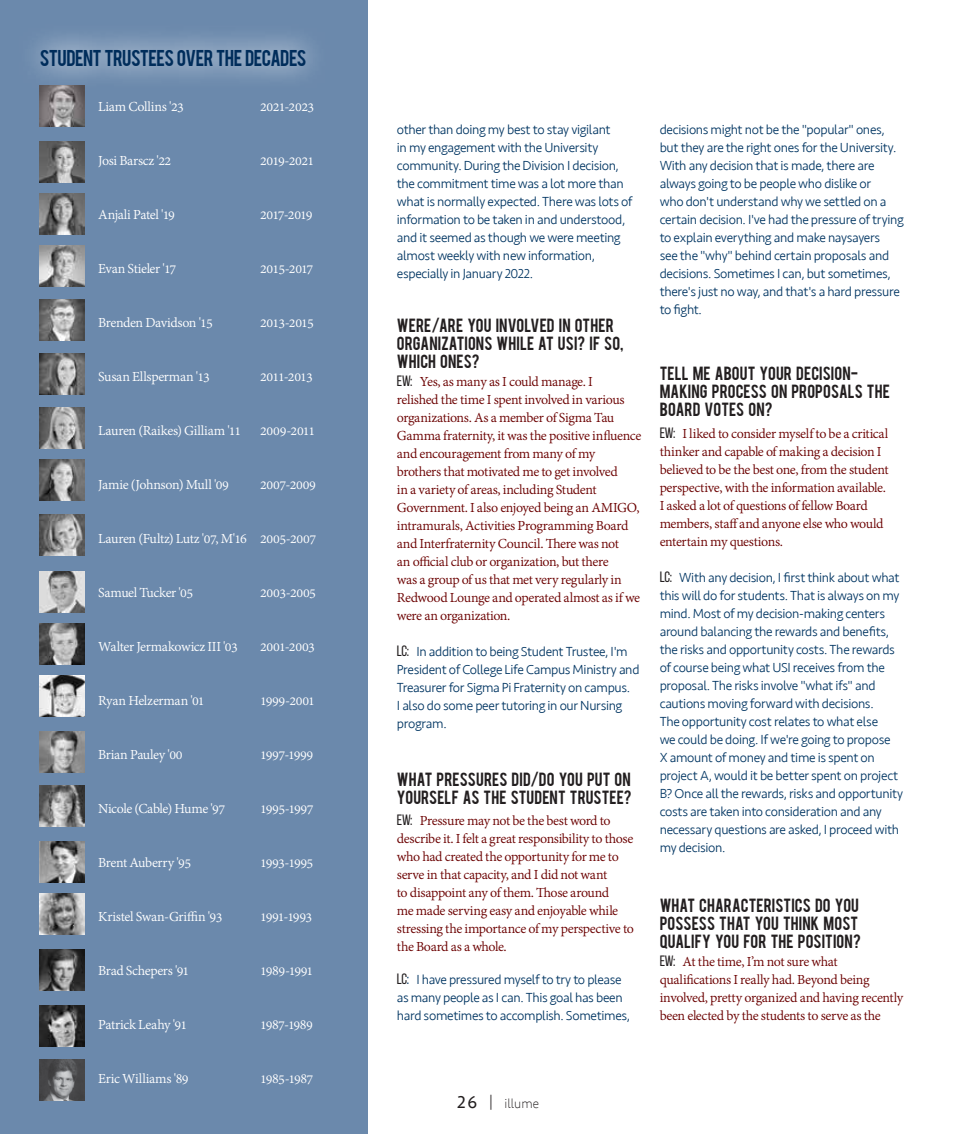
<style>
.page{position:relative;width:972px;height:1134px;background:#fff}
.page>*{position:absolute;margin:0;border:0;box-sizing:border-box;transform-origin:0 0}
.t1{font:18px "Bebas";letter-spacing:-.03em;color:#002d5b}
.t2{font:15px/18px "Adobe Devanagari";letter-spacing:-.025em;color:#6b0101}
.t3{font:15px "Adobe Devanagari";letter-spacing:-.025em;color:#fff}
.t4{font:15px/18px "Bebas";letter-spacing:.01em;color:#231f20}
.t5{font:15px "Adobe Devanagari";letter-spacing:-.06em;color:#fff}
.t6{font:15px "Adobe Devanagari";letter-spacing:-.045em;color:#fff}
.t7{font:15px "Adobe Devanagari";letter-spacing:-.065em;color:#fff}
.t8{font:15px "Adobe Devanagari";letter-spacing:-.055em;color:#fff}
.t9{font:15px "Adobe Devanagari";letter-spacing:-.05em;color:#fff}
.t10{font:300 13.5px/18px "Seravek";letter-spacing:-.025em;color:#003562}
.t11{font:200 13.5px "Seravek";color:#231f20}
.s1{font-family:"Bebas Neue";color:#231f20}
.s2{font-family:"Bebas Neue";font-weight:400;font-size:15px;color:#231f20}
.s3{font-family:"Bebas Neue";font-weight:400;font-size:15px}
.s4{font-weight:400;font-size:18px}
.s5{font-weight:300;font-size:15px}
</style>
<div class="page">
<div style="left:0;top:0;width:367px;height:1134px;background:#6b89ac"></div>
<img style="left:40px;top:1059px;width:45px;height:42px">
<img style="left:40px;top:1005px;width:45px;height:42px">
<img style="left:40px;top:949px;width:45px;height:41px">
<img style="left:40px;top:893px;width:45px;height:41px">
<img style="left:40px;top:841px;width:45px;height:41px">
<img style="left:40px;top:785px;width:45px;height:41px">
<img style="left:40px;top:731px;width:45px;height:41px">
<img style="left:40px;top:675px;width:45px;height:41px">
<img style="left:40px;top:623px;width:45px;height:41px">
<img style="left:40px;top:571px;width:45px;height:41px">
<img style="left:40px;top:515px;width:45px;height:41px">
<img style="left:40px;top:459px;width:45px;height:41px">
<img style="left:40px;top:407px;width:45px;height:41px">
<img style="left:40px;top:353px;width:45px;height:41px">
<img style="left:40px;top:299px;width:45px;height:41px">
<img style="left:40px;top:245px;width:45px;height:41px">
<img style="left:40px;top:193px;width:45px;height:41px">
<img style="left:40px;top:141px;width:45px;height:42px">
<img style="left:40px;top:90px;width:45px;height:36px">
<svg style="left:35px;top:35px;width:278px;height:55px"></svg>
<h1 class="t1" style="left:40px;top:44px;width:268px">STUDENT TRUSTEES OVER THE DECADES</h1>
<p class="t3" style="left:98px;top:98px;width:87px">Liam Collins '23</p>
<p class="t3" style="left:260px;top:98px;width:56px">2021-2023</p>
<p class="t3" style="left:98px;top:152px;width:75px">Josi Barscz '22</p>
<p class="t6" style="left:260px;top:152px;width:55px">2019-2021</p>
<p class="t3" style="left:98px;top:206px;width:78px">Anjali Patel '19</p>
<p class="t7" style="left:260px;top:206px;width:54px">2017-2019</p>
<p class="t3" style="left:98px;top:260px;width:79px">Evan Stieler '17</p>
<p class="t5" style="left:260px;top:260px;width:55px">2015-2017</p>
<p class="t3" style="left:98px;top:314px;width:116px">Brenden Davidson '15</p>
<p class="t5" style="left:260px;top:314px;width:55px">2013-2015</p>
<p class="t3" style="left:98px;top:368px;width:113px">Susan Ellsperman '13</p>
<p class="t5" style="left:260px;top:368px;width:54px">2011-2013</p>
<p class="t3" style="left:98px;top:422px;width:144px">Lauren (Raikes) Gilliam '11</p>
<p class="t3" style="left:260px;top:422px;width:56px">2009-2011</p>
<p class="t3" style="left:98px;top:476px;width:132px">Jamie (Johnson) Mull '09</p>
<p class="t3" style="left:260px;top:476px;width:57px">2007-2009</p>
<p class="t3" style="left:98px;top:530px;width:220px">Lauren (Fultz) Lutz '07, M'16 2005-2007</p>
<p class="t3" style="left:98px;top:584px;width:96px">Samuel Tucker '05</p>
<p class="t3" style="left:260px;top:584px;width:57px">2003-2005</p>
<p class="t3" style="left:98px;top:638px;width:141px">Walter Jermakowicz III '03</p>
<p class="t3" style="left:260px;top:638px;width:56px">2001-2003</p>
<p class="t3" style="left:98px;top:692px;width:108px">Ryan Helzerman '01</p>
<p class="t3" style="left:260px;top:692px;width:56px">1999-2001</p>
<p class="t3" style="left:98px;top:746px;width:86px">Brian Pauley '00</p>
<p class="t3" style="left:260px;top:746px;width:55px">1997-1999</p>
<p class="t3" style="left:98px;top:800px;width:129px">Nicole (Cable) Hume '97</p>
<p class="t3" style="left:260px;top:800px;width:55px">1995-1997</p>
<p class="t3" style="left:98px;top:854px;width:94px">Brent Auberry '95</p>
<p class="t3" style="left:260px;top:854px;width:55px">1993-1995</p>
<p class="t3" style="left:98px;top:908px;width:126px">Kristel Swan-Griffin '93</p>
<p class="t8" style="left:260px;top:908px;width:54px">1991-1993</p>
<p class="t3" style="left:98px;top:962px;width:93px">Brad Schepers '91</p>
<p class="t9" style="left:260px;top:962px;width:55px">1989-1991</p>
<p class="t3" style="left:98px;top:1016px;width:90px">Patrick Leahy '91</p>
<p class="t3" style="left:260px;top:1016px;width:54px">1987-1989</p>
<p class="t3" style="left:98px;top:1070px;width:92px">Eric Williams '89</p>
<p class="t6" style="left:260px;top:1070px;width:55px">1985-1987</p>
<p class="t10" style="left:397px;top:121px;width:237px">other than doing my best to stay vigilant<br>in my engagement with the University community. During the Division I decision, the commitment time was a lot more than what is normally expected. There was lots of information to be taken in and understood, and it seemed as though we were meeting almost weekly with new information, especially in January 2022.</p>
<p class="t4" style="left:397px;top:315px;width:228px">WERE/ARE YOU INVOLVED IN OTHER<br>ORGANIZATIONS WHILE AT USI? IF SO,<br>WHICH ONES?</p>
<p class="t2" style="left:397px;top:374px;width:246px"><span class="s1">EW:</span> Yes, as many as I could manage. I<br>relished the time I spent involved in various organizations. As a member of Sigma Tau Gamma fraternity, it was the positive influence and encouragement from many of my brothers that motivated me to get involved<br>in a variety of areas, including Student Government. I also enjoyed being an AMIGO, intramurals, Activities Programming Board and Interfraternity Council. There was not<br>an official club or organization, but there<br>was a group of us that met very regularly in Redwood Lounge and operated almost as if we were an organization.</p>
<p class="t10" style="left:397px;top:643px;width:244px"><span class="s2">LC:</span> In addition to being Student Trustee, I'm President of College Life Campus Ministry and Treasurer for Sigma Pi Fraternity on campus.<br>I also do some peer tutoring in our Nursing program.</p>
<p class="t4" style="left:397px;top:770px;width:236px">WHAT PRESSURES DID/DO YOU PUT ON<br>YOURSELF AS THE STUDENT TRUSTEE?</p>
<p class="t2" style="left:397px;top:813px;width:238px"><span class="s1">EW:</span> Pressure may not be the best word to describe it. I felt a great responsibility to those who had created the opportunity for me to serve in that capacity, and I did not want<br>to disappoint any of them. Those around<br>me made serving easy and enjoyable while stressing the importance of my perspective to the Board as a whole.</p>
<p class="t10" style="left:397px;top:971px;width:235px"><span class="s2">LC</span><span class="s3">:</span> I have pressured myself to try to please as many people as I can. This goal has been hard sometimes to accomplish. Sometimes,</p>
<p class="t10" style="left:660px;top:121px;width:246px">decisions might not be the "popular" ones, but they are the right ones for the University.<br>With any decision that is made, there are always going to be people who dislike or<br>who don't understand why we settled on a certain decision. I've had the pressure of trying to explain everything and make naysayers<br>see the "why" behind certain proposals and decisions. Sometimes I can, but sometimes, there's just no way, and that's a hard pressure to fight.</p>
<p class="t4" style="left:660px;top:363px;width:232px">TELL ME ABOUT YOUR DECISION-<br>MAKING PROCESS ON PROPOSALS THE<br>BOARD VOTES ON?</p>
<p class="t2" style="left:660px;top:426px;width:230px"><span class="s1">EW:</span> I liked to consider myself to be a critical thinker and capable of making a decision I believed to be the best one, from the student perspective, with the information available.<br>I asked a lot of questions of fellow Board members, staff and anyone else who would entertain my questions.</p>
<p class="t10" style="left:660px;top:569px;width:245px"><span class="s2">LC:</span> With any decision, I first think about what this will do for students. That is always on my mind. Most of my decision-making centers around balancing the rewards and benefits, the risks and opportunity costs. The rewards of course being what USI receives from the proposal. The risks involve "what ifs" and cautions moving forward with decisions.<br>The opportunity cost relates to what else<br>we could be doing. If we're going to propose<br>X amount of money and time is spent on project A, would it be better spent on project B? Once all the rewards, risks and opportunity costs are taken into consideration and any necessary questions are asked, I proceed with my decision.</p>
<p class="t4" style="left:660px;top:896px;width:203px">WHAT CHARACTERISTICS DO YOU<br>POSSESS THAT YOU THINK MOST<br>QUALIFY YOU FOR THE POSITION?</p>
<p class="t2" style="left:660px;top:954px;width:245px"><span class="s1">EW:</span> At the time, I’m not sure what qualifications I really had. Beyond being involved, pretty organized and having recently been elected by the students to serve as the</p>
<p class="t11" style="left:457px;top:1095px;width:83px"><span class="s4">26</span> <span class="s5">|</span> illume</p>
</div>
